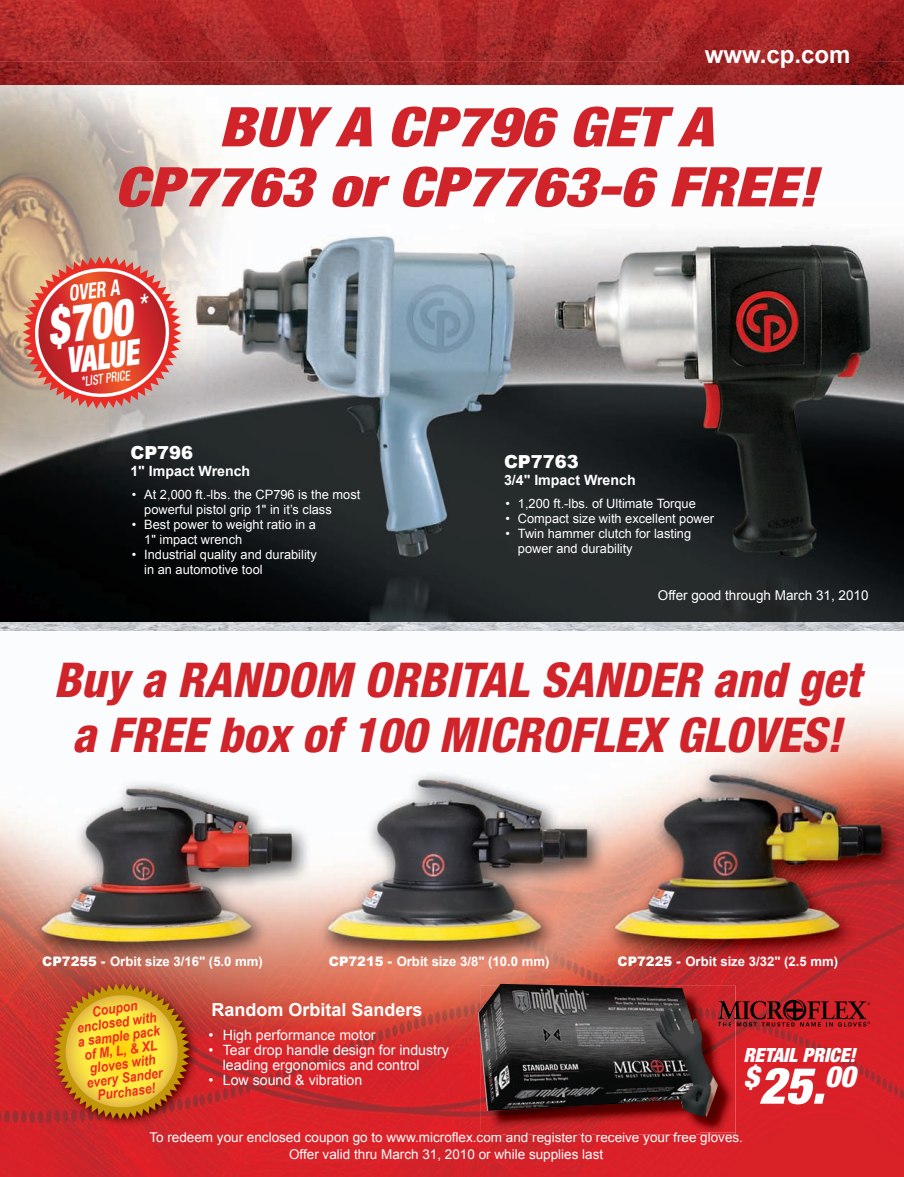
<style>
.page{position:relative;width:904px;height:1177px;background:#fff}
.page>*{position:absolute;margin:0;border:0;box-sizing:border-box;transform-origin:0 0}
.t1{font:italic 900 condensed 54.75px/60px "Helvetica Neue";color:#d1232a;text-align:center;scale:1.15 1}
.t2{font:italic 900 condensed 51.3px "Helvetica Neue";color:#fff;scale:.8 1}
.t3{font:italic 800 condensed 48px/54px "Helvetica Neue";color:#d1232a;text-align:center}
.t4{font:italic 900 condensed 35.55px "Helvetica Neue";color:#fff;scale:.8 1}
.t5{font:italic 900 condensed 29.4px "Helvetica Neue";color:#fff}
.t6{font:700 24px "Arial";color:#fff}
.t7{font:italic 700 condensed 21.9px "Helvetica Neue";color:#fff;scale:.8 1}
.t8{font:italic 900 condensed 19.5px "Helvetica Neue";color:#fff}
.t9{font:700 18px "Arial";color:#fff}
.t10{font:900 18px "Arial";color:#fff}
.t11{font:14.1px/15px "Arial";color:#fff}
.t12{font:700 14.1px "Arial";color:#fff}
.t13{font:italic 700 13.95px/14px "Arial Narrow";color:#ee2e22;text-align:center;scale:1.06 1}
.t14{font:italic 500 condensed 13.65px "Helvetica Neue";color:#fff;scale:.8 1}
.t15{font:13.5px/16.5px "Arial";color:#fff;text-align:center}
.t16{font:700 13.2px "Arial";color:#fff}
.t17{font:12.9px/15px "Arial";color:#fff}
.s1{font-weight:900}
.s2{font-size:50.4px}
</style>
<div class="page">
<img style="left:0;top:0;width:904px;height:1176px">
<img style="left:750px;top:33px;width:118px;height:14px">
<img style="left:658px;top:50px;width:210px;height:11px">
<img style="left:480px;top:985px;width:255px;height:149px">
<svg style="left:718px;top:999px;width:152px;height:27px;background:#91191e"></svg>
<img style="left:480px;top:1132px;width:21px;height:2px">
<img style="left:506px;top:1132px;width:21px;height:2px">
<img style="left:533px;top:1132px;width:44px;height:2px">
<svg style="left:581px;top:1132px;width:11px;height:2px"></svg>
<img style="left:597px;top:1132px;width:42px;height:2px">
<img style="left:673px;top:1132px;width:23px;height:2px">
<img style="left:701px;top:1132px;width:34px;height:2px">
<img style="left:478px;top:983px;width:240px;height:133px">
<img style="left:48px;top:977px;width:150px;height:150px">
<svg style="left:54px;top:983px;width:136px;height:136px;background:#d89c2d"></svg>
<img style="left:0;top:622px;width:904px;height:9px">
<svg style="left:23px;top:256px;width:158px;height:153px;background:#d96759"></svg>
<p class="t15" style="left:658px;top:47px;width:212px">Offer good through March 31, 2009</p>
<h3 class="t6" style="left:705px;top:39px;width:147px">www.cp.com</h3>
<h1 class="t1" style="left:114px;top:96px;width:612px">BUY A CP796 GET A<br>CP7763 or CP7763-6 FREE!</h1>
<h3 class="t7" style="left:67px;top:280px;width:65px;rotate:-7deg">OVER A</h3>
<h2 class="t2" style="left:43px;top:296px;width:108px;rotate:-8deg">$700</h2>
<h3 class="t4" style="left:63px;top:339px;width:92px;rotate:-8deg">VALUE</h3>
<p class="t14" style="left:80px;top:373px;width:63px;rotate:-8deg">*LIST PRICE</p>
<h3 class="t10" style="left:130px;top:442px;width:64px">CP796</h3>
<p class="t12" style="left:130px;top:462px;width:121px">1" Impact Wrench</p>
<p class="t17" style="left:144px;top:487px;width:217px;text-indent:-12px">• At 2,000 ft.-lbs. the CP796 is the most powerful pistol grip 1" in it’s class</p>
<p class="t17" style="left:144px;top:517px;width:173px;text-indent:-12px">• Best power to weight ratio in a<br>1" impact wrench</p>
<p class="t17" style="left:144px;top:547px;width:174px;text-indent:-12px">• Industrial quality and durability in an automotive tool</p>
<h3 class="t10" style="left:504px;top:451px;width:76px">CP7763</h3>
<p class="t12" style="left:504px;top:471px;width:133px">3/4" Impact Wrench</p>
<p class="t17" style="left:505px;top:496px;width:192px">• 1,200 ft.-lbs. of Ultimate Torque</p>
<p class="t17" style="left:505px;top:511px;width:210px">• Compact size with excellent power</p>
<p class="t17" style="left:518px;top:526px;width:175px;text-indent:-12px">• Twin hammer clutch for lasting power and durability</p>
<p class="t15" style="left:658px;top:587px;width:212px">Offer good through March 31, 2010</p>
<h3 class="t3" style="left:54px;top:652px;width:808px">Buy a RANDOM ORBITAL SANDER and get a FREE box of 100 MICROFLEX GLOVES!</h3>
<p class="t16" style="left:42px;top:952px;width:222px"><span class="s1">CP7255 -</span> Orbit size 3/16" (5.0 mm)</p>
<p class="t16" style="left:329px;top:952px;width:222px"><span class="s1">CP7215 -</span> Orbit size 3/8" (10.0 mm)</p>
<p class="t16" style="left:617px;top:952px;width:222px"><span class="s1">CP7225 -</span> Orbit size 3/32" (2.5 mm)</p>
<p class="t13" style="left:73px;top:1007px;width:80px;rotate:-8deg">Coupon enclosed with a sample pack of M, L, &amp; XL gloves with every Sander<br>Purchase!</p>
<h3 class="t9" style="left:211px;top:997px;width:213px">Random Orbital Sanders</h3>
<p class="t11" style="left:208px;top:1027px;width:169px">• High performance motor</p>
<p class="t11" style="left:223px;top:1042px;width:228px;text-indent:-14px">• Tear drop handle design for industry leading ergonomics and control</p>
<p class="t11" style="left:208px;top:1072px;width:155px">• Low sound &amp; vibration</p>
<h3 class="t8" style="left:743px;top:1042px;width:114px">RETAIL PRICE!</h3>
<h3 class="t5" style="left:744px;top:1058px;width:113px">$<span class="s2">25.</span>00</h3>
<p class="t15" style="left:149px;top:1129px;width:595px">To redeem your enclosed coupon go to www.microflex.com and register to receive your free gloves.<br>Offer valid thru March 31, 2010 or while supplies last</p>
</div>
